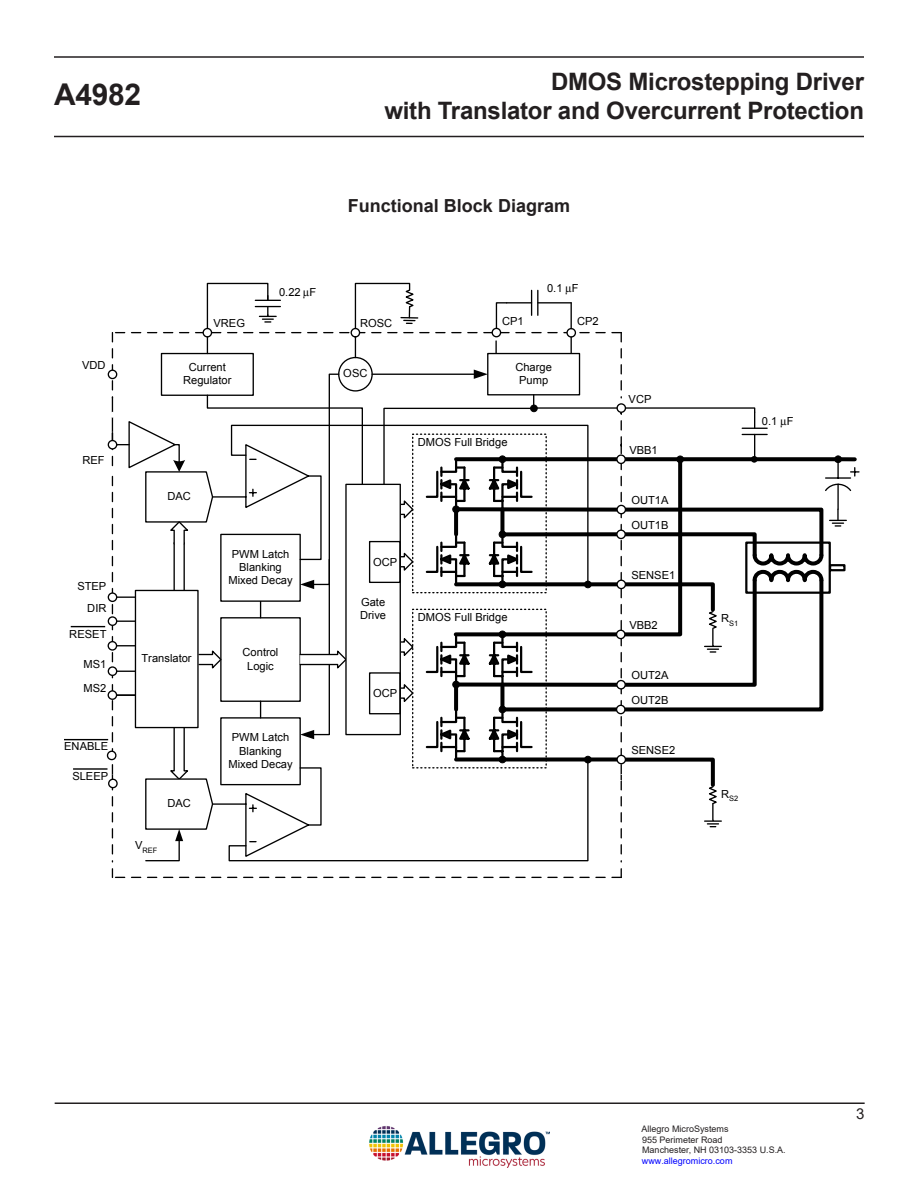
<style>
.page{position:relative;width:918px;height:1188px;background:#fff}
.page>*{position:absolute;margin:0;border:0;box-sizing:border-box;transform-origin:0 0}
.t1{font:700 30px "Arial";letter-spacing:-.01em;color:#231f20}
.t2{font:700 24px/28.8px "Arial";letter-spacing:-.01em;color:#231f20;text-align:right}
.Front-TypApp{font:700 18px "Arial";color:#231f20}
.t3{font:15px "Arial";color:#231f20}
.t4{font:11.1px/13.4px "Arial";color:#000;text-align:center}
.t5{font:9px/10.8px "Arial";color:#231f20}
.t6{font:9px "Arial";color:#00f}
.t7{font:7.5px "Arial";letter-spacing:-.01em;color:#000}
</style>
<div class="page">
<hr style="left:55px;top:1102px;width:810px;height:2px;background:#231f20">
<hr style="left:54px;top:136px;width:810px;height:1px;background:#231f20">
<hr style="left:54px;top:56px;width:810px;height:2px;background:#231f20">
<img style="left:370px;top:1126px;width:180px;height:42px">
<hr style="left:64px;top:739px;width:44px;height:1px;background:#000">
<hr style="left:73px;top:768px;width:35px;height:2px;background:#000">
<hr style="left:71px;top:626px;width:34px;height:1px;background:#000">
<svg style="left:107px;top:282px;width:753px;height:596px"></svg>
<h1 class="t1" style="left:54px;top:74px;width:89px">A4982</h1>
<h2 class="t2" style="left:384px;top:68px;width:481px">DMOS Microstepping Driver<br>with Translator and Overcurrent Protection</h2>
<p class="t4" style="left:82px;top:359px;width:25px">VDD</p>
<p class="t4" style="left:213px;top:317px;width:33px">VREG</p>
<p class="t4" style="left:183px;top:361px;width:50px">Current<br>Regulator</p>
<p class="t4" style="left:279px;top:286px;width:39px">0.22 F</p>
<p class="t4" style="left:83px;top:453px;width:24px">REF</p>
<p class="t4" style="left:167px;top:490px;width:25px">DAC</p>
<p class="t4" style="left:77px;top:575px;width:31px;line-height:21.8px;text-align:right">STEP<br>DIR</p>
<p class="t4" style="left:69px;top:627px;width:39px">RESET</p>
<p class="t4" style="left:84px;top:657px;width:24px">MS1</p>
<p class="t4" style="left:84px;top:681px;width:24px">MS2</p>
<p class="t4" style="left:64px;top:740px;width:45px">ENABLE</p>
<p class="t4" style="left:72px;top:769px;width:37px">SLEEP</p>
<p class="t4" style="left:142px;top:652px;width:52px">Translator</p>
<p class="t4" style="left:167px;top:797px;width:25px">DAC</p>
<p class="t7" style="left:135px;top:845px;width:24px"><sup>V</sup>REF</p>
<p class="t4" style="left:228px;top:547px;width:66px">PWM Latch<br>Blanking<br>Mixed Decay</p>
<p class="t4" style="left:243px;top:646px;width:37px">Control<br>Logic</p>
<p class="t4" style="left:228px;top:731px;width:66px">PWM Latch<br>Blanking<br>Mixed Decay</p>
<p class="Front-TypApp" style="left:348px;top:193px;width:224px">Functional Block Diagram</p>
<p class="t4" style="left:360px;top:317px;width:34px">ROSC</p>
<p class="t4" style="left:343px;top:367px;width:26px">OSC</p>
<p class="t4" style="left:547px;top:282px;width:33px">0.1 F</p>
<p class="t4" style="left:502px;top:315px;width:23px">CP1</p>
<p class="t4" style="left:515px;top:360px;width:38px">Charge<br>Pump</p>
<p class="t4" style="left:418px;top:435px;width:91px">DMOS Full Bridge</p>
<p class="t4" style="left:577px;top:315px;width:23px">CP2</p>
<p class="t4" style="left:373px;top:556px;width:26px">OCP</p>
<p class="t4" style="left:360px;top:596px;width:27px;text-align:left">Gate<br>Drive</p>
<p class="t4" style="left:418px;top:610px;width:91px">DMOS Full Bridge</p>
<p class="t4" style="left:373px;top:687px;width:26px">OCP</p>
<p class="t4" style="left:629px;top:392px;width:24px">VCP</p>
<p class="t4" style="left:629px;top:444px;width:30px">VBB1</p>
<p class="t4" style="left:631px;top:494px;width:38px">OUT1A</p>
<p class="t4" style="left:631px;top:519px;width:38px">OUT1B</p>
<p class="t4" style="left:631px;top:569px;width:45px">SENSE1</p>
<p class="t4" style="left:629px;top:619px;width:30px">VBB2</p>
<p class="t4" style="left:631px;top:669px;width:38px">OUT2A</p>
<p class="t4" style="left:631px;top:694px;width:38px">OUT2B</p>
<p class="t4" style="left:631px;top:744px;width:45px">SENSE2</p>
<p class="t4" style="left:762px;top:414px;width:33px">0.1 F</p>
<p class="t7" style="left:721px;top:619px;width:19px"><sup>R</sup>S1</p>
<p class="t7" style="left:721px;top:794px;width:19px"><sup>R</sup>S2</p>
<p class="t5" style="left:642px;top:1123px;width:146px">Allegro MicroSystems<br>955 Perimeter Road<br>Manchester, NH 03103-3353 U.S.A.</p>
<p class="t6" style="left:642px;top:1155px;width:92px">www.allegromicro.com</p>
<h3 class="t3" style="left:856px;top:1103px;width:10px">3</h3>
</div>
